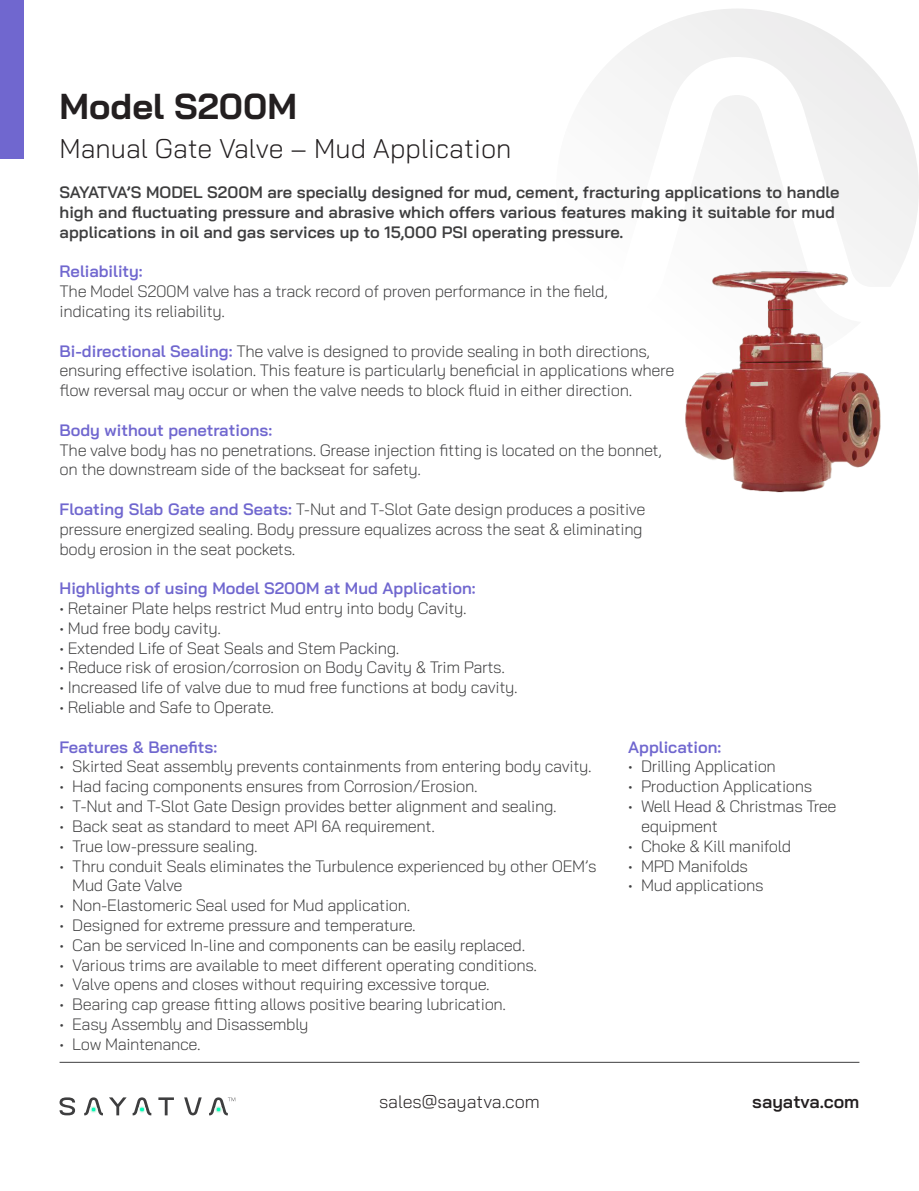
<style>
.page{position:relative;width:919px;height:1191px;background:#fff}
.page>*{position:absolute;margin:0;border:0;box-sizing:border-box;transform-origin:0 0}
.t1{font:700 36px "Bai Jamjuree";color:#231f20}
.t2{font:300 27px "Bai Jamjuree";color:#231f20}
.t3{font:300 18px "Bai Jamjuree";color:#231f20}
.t4{font:600 18px "Bai Jamjuree";color:#231f20}
.t5{font:300 16.5px/19.8px "Bai Jamjuree";letter-spacing:-.02em;color:#3e3e3f}
.t6{font:600 16.5px/19.8px "Bai Jamjuree";color:#3e3e3f}
.t7{font:600 16.5px "Bai Jamjuree";color:#7067cf}
.s1{font-weight:600;color:#7067cf}
</style>
<div class="page">
<svg style="left:60px;top:1097px;width:15px;height:18px"></svg>
<svg style="left:158px;top:1097px;width:16px;height:18px"></svg>
<svg style="left:184px;top:1097px;width:18px;height:18px"></svg>
<svg style="left:109px;top:1097px;width:18px;height:18px"></svg>
<svg style="left:84px;top:1097px;width:19px;height:18px"></svg>
<svg style="left:133px;top:1097px;width:18px;height:18px"></svg>
<svg style="left:209px;top:1097px;width:26px;height:18px"></svg>
<hr style="left:60px;top:1062px;width:799px;height:1px;background:#3e3e3f">
<div style="left:0;top:0;width:24px;height:158px;background:#7067cf"></div>
<svg style="left:615px;top:9px;width:303px;height:271px;fill:#f6f6f6"></svg>
<img style="left:685px;top:258px;width:204px;height:235px">
<p class="t1" style="left:60px;top:85px;width:239px">Model S200M</p>
<p class="t2" style="left:60px;top:126px;width:453px">Manual Gate Valve – Mud Application</p>
<p class="t6" style="left:60px;top:182px;width:781px">SAYATVA’S MODEL S200M are specially designed for mud, cement, fracturing applications to handle high and fluctuating pressure and abrasive which offers various features making it suitable for mud applications in oil and gas services up to 15,000 PSI operating pressure.</p>
<p class="t7" style="left:60px;top:262px;width:85px">Reliability:</p>
<p class="t5" style="left:60px;top:281px;width:549px">The Model S200M valve has a track record of proven performance in the field, indicating its reliability.</p>
<p class="t5" style="left:60px;top:341px;width:616px"><span class="s1">Bi-directional Sealing:</span> The valve is designed to provide sealing in both directions, ensuring effective isolation. This feature is particularly beneficial in applications where flow reversal may occur or when the valve needs to block fluid in either direction.</p>
<p class="t7" style="left:60px;top:420px;width:214px">Body without penetrations:</p>
<p class="t5" style="left:60px;top:440px;width:603px">The valve body has no penetrations. Grease injection fitting is located on the bonnet, on the downstream side of the backseat for safety.</p>
<p class="t5" style="left:60px;top:499px;width:587px"><span class="s1">Floating Slab Gate and Seats:</span> T-Nut and T-Slot Gate design produces a positive pressure energized sealing. Body pressure equalizes across the seat &amp; eliminating body erosion in the seat pockets.</p>
<p class="t7" style="left:60px;top:579px;width:417px">Highlights of using Model S200M at Mud Application:</p>
<p class="t5" style="left:60px;top:598px;width:408px">• Retainer Plate helps restrict Mud entry into body Cavity.</p>
<p class="t5" style="left:60px;top:618px;width:163px">• Mud free body cavity.</p>
<p class="t5" style="left:60px;top:638px;width:341px">• Extended Life of Seat Seals and Stem Packing.</p>
<p class="t5" style="left:60px;top:657px;width:447px">• Reduce risk of erosion/corrosion on Body Cavity &amp; Trim Parts.</p>
<p class="t5" style="left:60px;top:677px;width:459px">• Increased life of valve due to mud free functions at body cavity.</p>
<p class="t5" style="left:60px;top:697px;width:216px">• Reliable and Safe to Operate.</p>
<p class="t7" style="left:60px;top:737px;width:159px">Features &amp; Benefits:</p>
<p class="t5" style="left:60px;top:756px;width:533px">• Skirted Seat assembly prevents containments from entering body cavity.</p>
<p class="t5" style="left:60px;top:776px;width:419px">• Had facing components ensures from Corrosion/Erosion.</p>
<p class="t5" style="left:60px;top:796px;width:498px">• T-Nut and T-Slot Gate Design provides better alignment and sealing.</p>
<p class="t5" style="left:60px;top:816px;width:377px">• Back seat as standard to meet API 6A requirement.</p>
<p class="t5" style="left:60px;top:836px;width:200px">• True low-pressure sealing.</p>
<p class="t5" style="left:72px;top:855px;width:525px;text-indent:-13px">• Thru conduit Seals eliminates the Turbulence experienced by other OEM’s<br>Mud Gate Valve</p>
<p class="t5" style="left:60px;top:895px;width:352px">• Non-Elastomeric Seal used for Mud application.</p>
<p class="t5" style="left:60px;top:915px;width:357px">• Designed for extreme pressure and temperature.</p>
<p class="t5" style="left:60px;top:935px;width:467px">• Can be serviced In-line and components can be easily replaced.</p>
<p class="t5" style="left:60px;top:954px;width:479px">• Various trims are available to meet different operating conditions.</p>
<p class="t5" style="left:60px;top:974px;width:431px">• Valve opens and closes without requiring excessive torque.</p>
<p class="t5" style="left:60px;top:994px;width:448px">• Bearing cap grease fitting allows positive bearing lubrication.</p>
<p class="t5" style="left:60px;top:1014px;width:250px">• Easy Assembly and Disassembly</p>
<p class="t5" style="left:60px;top:1034px;width:142px">• Low Maintenance.</p>
<p class="t7" style="left:628px;top:737px;width:95px">Application:</p>
<p class="t5" style="left:628px;top:756px;width:149px">• Drilling Application</p>
<p class="t5" style="left:628px;top:776px;width:186px">• Production Applications</p>
<p class="t5" style="left:641px;top:796px;width:197px;text-indent:-13px">• Well Head &amp; Christmas Tree equipment</p>
<p class="t5" style="left:628px;top:836px;width:164px">• Choke &amp; Kill manifold</p>
<p class="t5" style="left:628px;top:855px;width:121px">• MPD Manifolds</p>
<p class="t5" style="left:628px;top:875px;width:137px">• Mud applications</p>
<p class="t3" style="left:379px;top:1086px;width:162px">sales@sayatva.com</p>
<p class="t4" style="left:752px;top:1091px;width:109px">sayatva.com</p>
</div>
